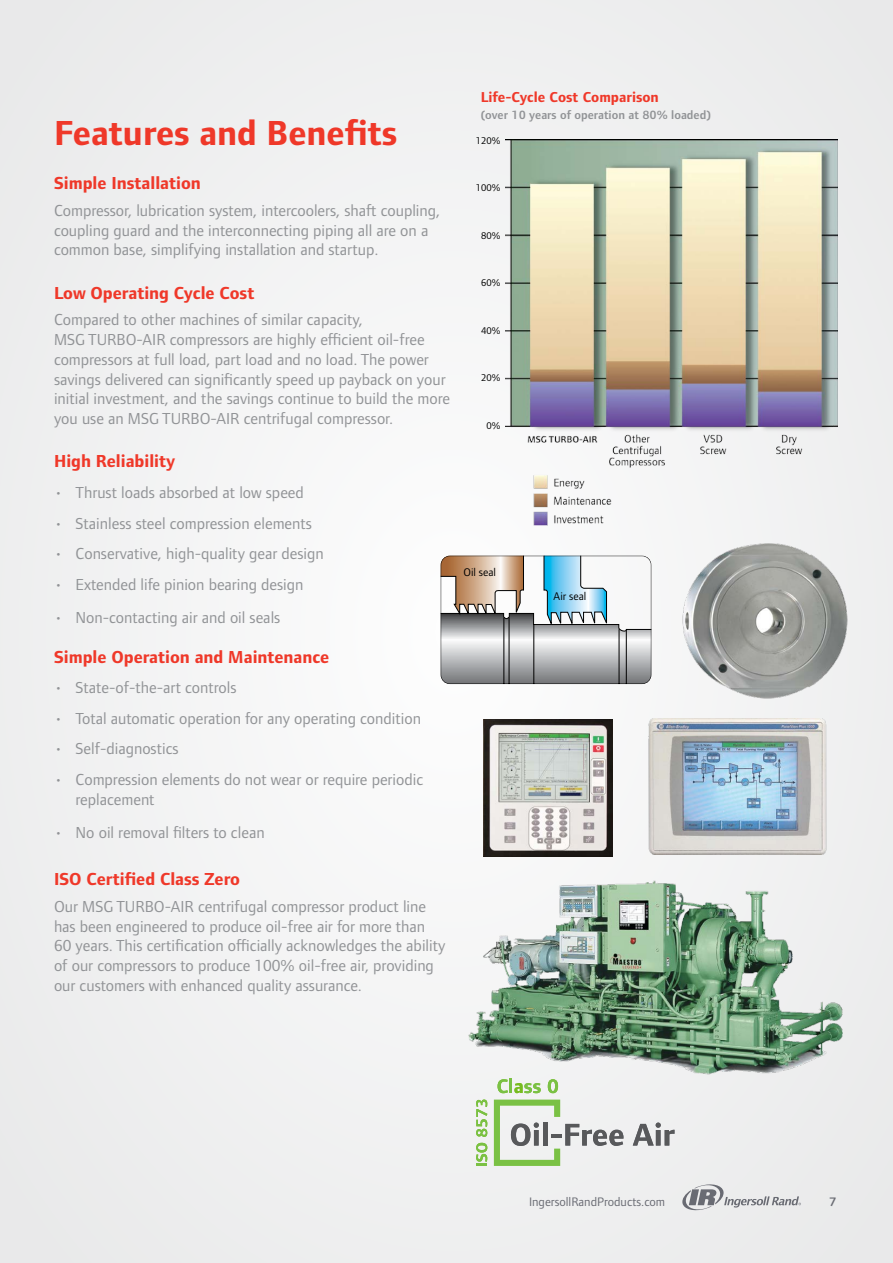
<style>
.page{position:relative;width:893px;height:1263px;background:#f0f0f1}
.page>*{position:absolute;margin:0;border:0;box-sizing:border-box;transform-origin:0 0}
.t1{font:700 36px "Foundry Form Sans";color:#ef3829}
.t2{font:700 18px "Foundry Form Sans";color:#ef3829}
.t3{font:16.5px/19.8px "Foundry Form Sans";color:#919396}
.t4{font:700 14.85px "Foundry Form Sans";color:#ef3829}
.t5{font:12.75px "Foundry Form Sans";color:#696b73}
.t6{font:600 12.75px "Foundry Form Sans";color:#696b73}
.t7{font:600 12.45px "Foundry Form Sans";color:#919396}
.t8{font:11.55px "Foundry Form Sans";color:#000}
.t9{font:10.05px "Foundry Form Sans";color:#000}
</style>
<div class="page">
<svg style="left:682px;top:1184px;width:119px;height:27px"></svg>
<img style="left:468px;top:880px;width:375px;height:195px">
<svg style="left:494px;top:1099px;width:129px;height:67px"></svg>
<svg style="left:633px;top:1122px;width:41px;height:23px"></svg>
<svg style="left:476px;top:1143px;width:11px;height:23px"></svg>
<svg style="left:476px;top:1099px;width:11px;height:38px"></svg>
<svg style="left:497px;top:1079px;width:11px;height:14px"></svg>
<hr style="left:509px;top:1078px;width:3px;height:15px;background:#7ac144">
<svg style="left:514px;top:1083px;width:27px;height:10px"></svg>
<svg style="left:548px;top:1079px;width:10px;height:14px"></svg>
<svg style="left:441px;top:556px;width:210px;height:128px"></svg>
<img style="left:682px;top:543px;width:166px;height:156px">
<img style="left:484px;top:719px;width:128px;height:137px">
<img style="left:648px;top:718px;width:179px;height:136px">
<img style="left:506px;top:139px;width:331px;height:386px">
<h1 class="t1" style="left:54px;top:111px;width:345px">Features and Benefits</h1>
<p class="t2" style="left:54px;top:173px;width:148px">Simple Installation</p>
<p class="t3" style="left:54px;top:200px;width:388px">Compressor, lubrication system, intercoolers, shaft coupling, coupling guard and the interconnecting piping all are on a common base, simplifying installation and startup.</p>
<p class="t2" style="left:54px;top:282px;width:202px">Low Operating Cycle Cost</p>
<p class="t3" style="left:54px;top:310px;width:397px">Compared to other machines of similar capacity,<br>MSG TURBO-AIR compressors are highly efficient oil-free compressors at full load, part load and no load. The power savings delivered can significantly speed up payback on your initial investment, and the savings continue to build the more you use an MSG TURBO-AIR centrifugal compressor.</p>
<p class="t2" style="left:54px;top:451px;width:123px">High Reliability</p>
<p class="t3" style="left:54px;top:483px;width:251px">• Thrust loads absorbed at low speed</p>
<p class="t3" style="left:54px;top:513px;width:260px">• Stainless steel compression elements</p>
<p class="t3" style="left:54px;top:544px;width:271px">• Conservative, high-quality gear design</p>
<p class="t3" style="left:54px;top:574px;width:251px">• Extended life pinion bearing design</p>
<p class="t3" style="left:54px;top:608px;width:228px">• Non-contacting air and oil seals</p>
<p class="t2" style="left:54px;top:646px;width:277px">Simple Operation and Maintenance</p>
<p class="t3" style="left:54px;top:678px;width:184px">• State-of-the-art controls</p>
<p class="t3" style="left:54px;top:708px;width:369px">• Total automatic operation for any operating condition</p>
<p class="t3" style="left:54px;top:739px;width:126px">• Self-diagnostics</p>
<p class="t3" style="left:76px;top:770px;width:349px;text-indent:-22px">• Compression elements do not wear or require periodic replacement</p>
<p class="t3" style="left:54px;top:823px;width:212px">• No oil removal filters to clean</p>
<p class="t2" style="left:54px;top:869px;width:188px">ISO Certified Class Zero</p>
<p class="t3" style="left:54px;top:896px;width:393px">Our MSG TURBO-AIR centrifugal compressor product line has been engineered to produce oil-free air for more than 60 years. This certification officially acknowledges the ability of our compressors to produce 100% oil-free air, providing our customers with enhanced quality assurance.</p>
<p class="t4" style="left:481px;top:89px;width:180px">Life-Cycle Cost Comparison</p>
<p class="t7" style="left:481px;top:107px;width:232px">(over 10 years of operation at 80% loaded)</p>
<p class="t9" style="left:476px;top:134px;width:26px">120%</p>
<p class="t9" style="left:476px;top:182px;width:26px">100%</p>
<p class="t9" style="left:481px;top:229px;width:21px">80%</p>
<p class="t9" style="left:481px;top:277px;width:21px">60%</p>
<p class="t9" style="left:481px;top:324px;width:21px">40%</p>
<p class="t9" style="left:481px;top:372px;width:21px">20%</p>
<p class="t9" style="left:486px;top:419px;width:15px">0%</p>
<p class="t8" style="left:463px;top:565px;width:34px">Oil seal</p>
<p class="t8" style="left:554px;top:590px;width:34px">Air seal</p>
<p class="t5" style="left:529px;top:1194px;width:138px">IngersollRandProducts.com</p>
<p class="t6" style="left:829px;top:1194px;width:9px">7</p>
</div>
